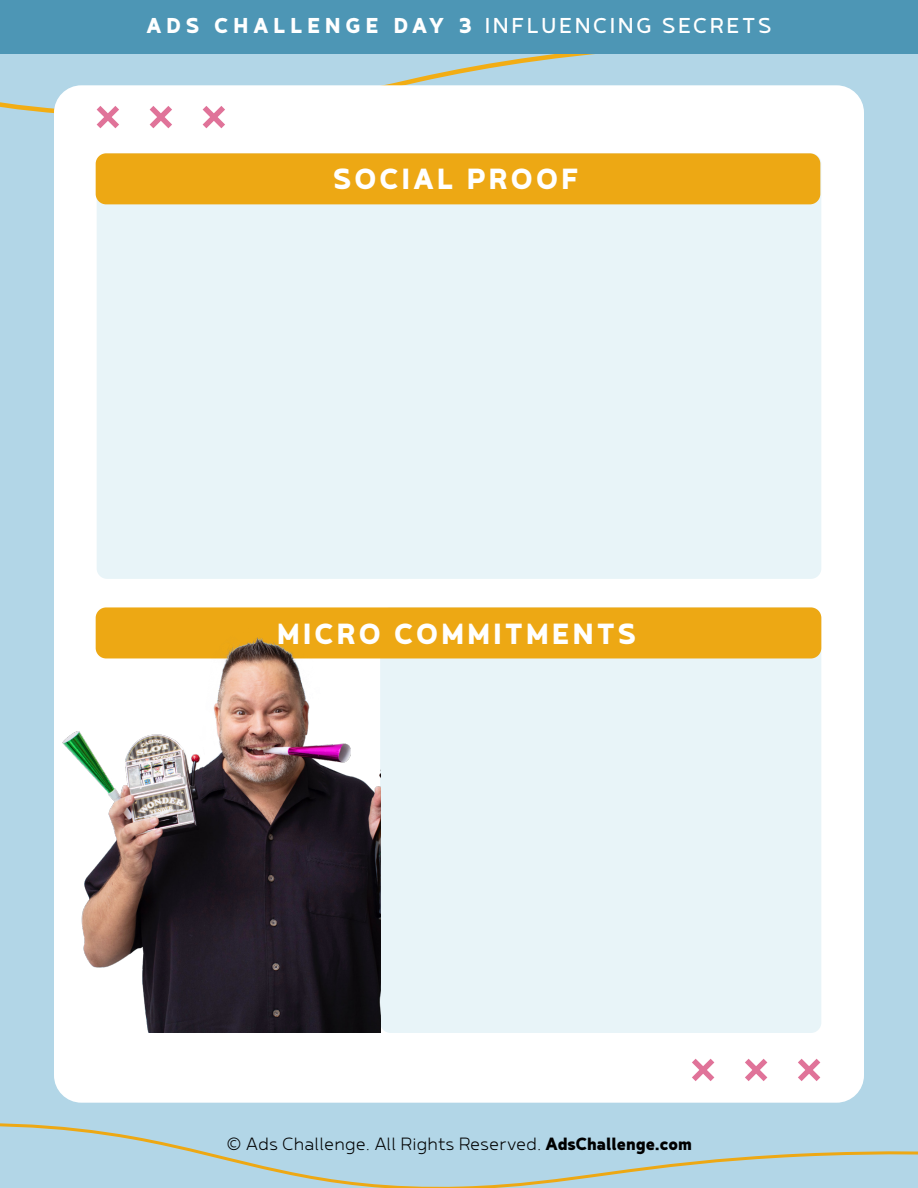
<style>
.page{position:relative;width:918px;height:1188px;background:#b2d6e7}
.page>*{position:absolute;margin:0;border:0;box-sizing:border-box;transform-origin:0 0}
.t1{font:700 34.5px "Betm";letter-spacing:.1em;color:#fff}
.t2{font:25.5px "Betm";letter-spacing:.1em;color:#fff}
.t3{font:300 21px "Betm";color:#000}
.s1{font-weight:700}
</style>
<div class="page">
<svg style="left:0;top:54px;width:864px;height:60px"></svg>
<svg style="left:0;top:1123px;width:918px;height:65px"></svg>
<div style="left:54px;top:85px;width:810px;height:1018px;background:#fff;border-radius:27px"></div>
<div style="left:0;top:0;width:918px;height:54px;background:#4d96b5"></div>
<div style="left:380px;top:607px;width:441px;height:426px;background:#e8f4f8;border-radius:10px"></div>
<div style="left:96px;top:607px;width:725px;height:51px;background:#eda814;border-radius:10px"></div>
<div style="left:97px;top:153px;width:724px;height:426px;background:#e8f4f8;border-radius:10px"></div>
<img style="left:62px;top:629px;width:318px;height:404px">
<div style="left:96px;top:153px;width:724px;height:51px;background:#eda814;border-radius:10px"></div>
<svg style="left:798px;top:1059px;width:22px;height:22px"></svg>
<svg style="left:745px;top:1059px;width:22px;height:22px"></svg>
<svg style="left:692px;top:1059px;width:22px;height:22px"></svg>
<svg style="left:203px;top:106px;width:22px;height:22px"></svg>
<svg style="left:150px;top:106px;width:22px;height:22px"></svg>
<svg style="left:97px;top:106px;width:22px;height:22px"></svg>
<p class="t2" style="left:146px;top:10px;width:627px"><span class="s1">ADS CHALLENGE DAY 3</span> INFLUENCING SECRETS</p>
<h1 class="t1" style="left:333px;top:157px;width:247px">SOCIAL PROOF</h1>
<h1 class="t1" style="left:277px;top:612px;width:360px">MICRO COMMITMENTS</h1>
<p class="t3" style="left:226px;top:1131px;width:467px">© Ads Challenge. All Rights Reserved. <span class="s1">AdsChallenge.com</span></p>
</div>
